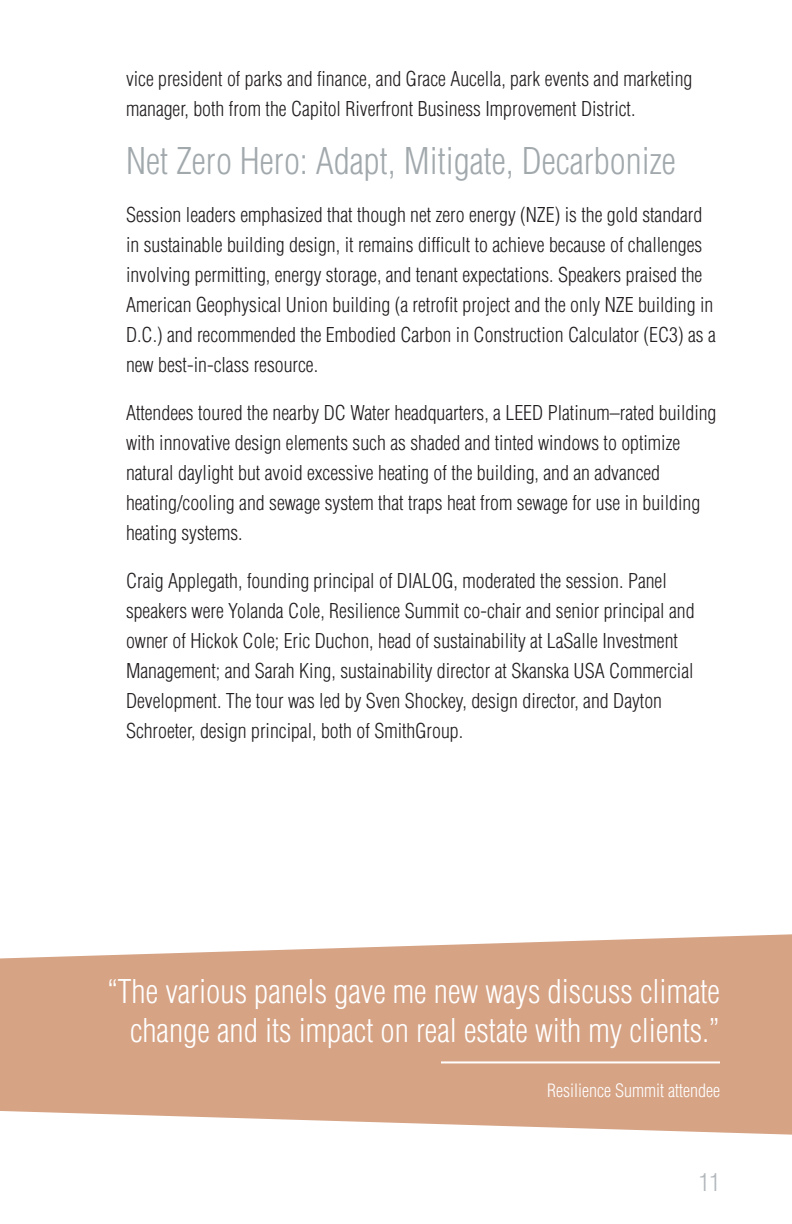
<style>
.page{position:relative;width:792px;height:1224px;background:#fff}
.page>*{position:absolute;margin:0;border:0;box-sizing:border-box;transform-origin:0 0}
.t1{font:300 condensed 36px "Helvetica LT Std";color:#a2a9ad}
.t2{font:300 condensed 32px/38.4px "Helvetica LT Std";color:#fff;text-align:right}
.t3{font:300 condensed 24px "Helvetica LT Std";color:#b2b7bb}
.t4{font:300 condensed 20px/30px "Helvetica LT Std";color:#231f20}
.t5{font:300 condensed 18px "Helvetica LT Std";color:#fff}
</style>
<div class="page">
<svg style="left:0;top:934px;width:792px;height:201px;background:#dbae94"></svg>
<hr style="left:441px;top:1061px;width:279px;height:2px;background:#fff">
<p class="t4" style="left:126px;top:64px;width:568px">vice president of parks and finance, and Grace Aucella, park events and marketing manager, both from the Capitol Riverfront Business Improvement District.</p>
<p class="t1" style="left:126px;top:139px;width:551px">Net Zero Hero: Adapt, Mitigate, Decarbonize</p>
<p class="t4" style="left:126px;top:200px;width:591px">Session leaders emphasized that though net zero energy (NZE) is the gold standard in sustainable building design, it remains difficult to achieve because of challenges involving permitting, energy storage, and tenant expectations. Speakers praised the American Geophysical Union building (a retrofit project and the only NZE building in D.C.) and recommended the Embodied Carbon in Construction Calculator (EC3) as a new best-in-class resource.</p>
<p class="t4" style="left:126px;top:398px;width:592px">Attendees toured the nearby DC Water headquarters, a LEED Platinum–rated building with innovative design elements such as shaded and tinted windows to optimize natural daylight but avoid excessive heating of the building, and an advanced heating/cooling and sewage system that traps heat from sewage for use in building heating systems.</p>
<p class="t4" style="left:126px;top:566px;width:570px">Craig Applegath, founding principal of DIALOG, moderated the session. Panel speakers were Yolanda Cole, Resilience Summit co-chair and senior principal and owner of Hickok Cole; Eric Duchon, head of sustainability at LaSalle Investment Management; and Sarah King, sustainability director at Skanska USA Commercial Development. The tour was led by Sven Shockey, design director, and Dayton Schroeter, design principal, both of SmithGroup.</p>
<p class="t2" style="left:107px;top:972px;width:615px">“The various panels gave me new ways discuss climate change and its impact on real estate with my clients.”</p>
<p class="t5" style="left:547px;top:1080px;width:174px">Resilience Summit attendee</p>
<p class="t3" style="left:699px;top:1167px;width:23px">11</p>
</div>
